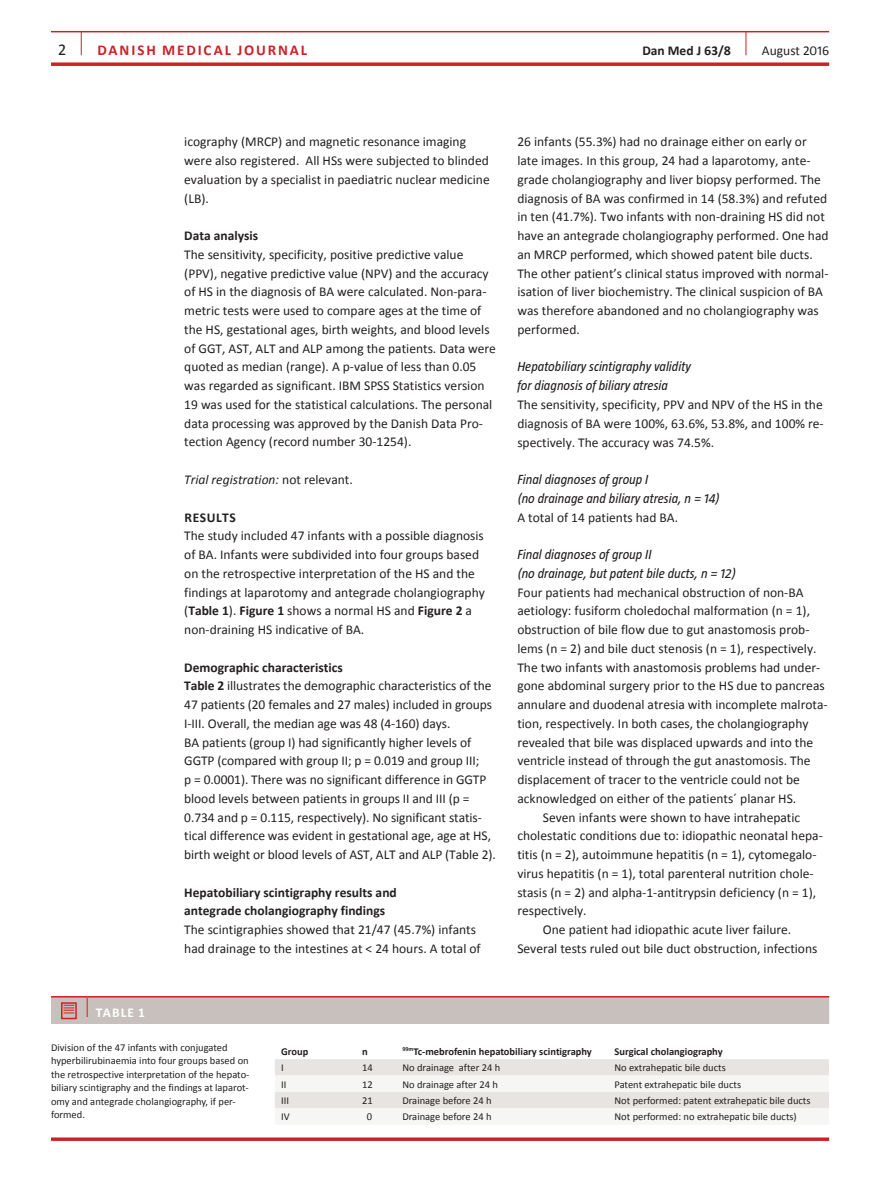
<style>
.page{position:relative;width:893px;height:1191px;background:#fff}
.page>*{position:absolute;margin:0;border:0;box-sizing:border-box;transform-origin:0 0}
.t1{font:16.5px "Calibri";color:#231f20}
.t2{font:700 15px "Calibri";letter-spacing:.125em;color:#cf2026}
.t3{font:13.5px/18.8px "Calibri";color:#231f20}
.t4{font:italic 13.5px/18.8px "Taz";color:#231f20}
.t5{font:700 13.5px/18.8px "Calibri";color:#231f20}
.t6{font:italic 13.5px "Calibri";color:#231f20}
.t7{font:700 13.5px "Calibri";letter-spacing:.075em;color:#fff}
.t8{font:10.5px/13.5px "Calibri";color:#231f20}
.t9{font:700 10.5px "Calibri";color:#231f20}
.s1{font-style:normal}
.s2{font-weight:700}
</style>
<div class="page">
<hr style="left:51px;top:31px;width:778px;height:1px;background:#cf2026">
<svg style="left:51px;top:62px;width:778px;height:4px;background:#d53d43"></svg>
<svg style="left:81px;top:32px;width:1px;height:23px"></svg>
<svg style="left:746px;top:32px;width:1px;height:23px"></svg>
<svg style="left:51px;top:996px;width:778px;height:28px;background:#c7b6b2"></svg>
<svg style="left:275px;top:1059px;width:554px;height:49px"></svg>
<svg style="left:51px;top:1137px;width:778px;height:4px;background:#d53d43"></svg>
<p class="t1" style="left:58px;top:40px;width:10px">2</p>
<p class="t2" style="left:98px;top:41px;width:191px">danish mEdical JOURNAL</p>
<p class="t5" style="left:642px;top:41px;width:90px">Dan Med J 63/8</p>
<p class="t3" style="left:762px;top:41px;width:69px">August 2016</p>
<p class="t3" style="left:184px;top:132px;width:307px">icography (MRCP) and magnetic resonance imaging were also registered. All HSs were subjected to blinded evaluation by a specialist in paediatric nuclear medicine (LB).</p>
<p class="t5" style="left:184px;top:226px;width:75px">Data analysis</p>
<p class="t3" style="left:184px;top:244px;width:313px">The sensitivity, specificity, positive predictive value (PPV), negative predictive value (NPV) and the accuracy of HS in the diagnosis of BA were calculated. Non-para&shy;metric tests were used to compare ages at the time of the HS, gestational ages, birth weights, and blood levels of GGT, AST, ALT and ALP among the patients. Data were quoted as median (range). A p-value of less than 0.05 was regarded as significant. IBM SPSS Statistics version 19 was used for the statistical calculations. The personal data processing was approved by the Danish Data Pro&shy;tection Agency (record number 30-1254).</p>
<p class="t6" style="left:184px;top:470px;width:170px">Trial registration: <span class="s1">not relevant.</span></p>
<p class="t5" style="left:185px;top:507px;width:53px">Results</p>
<p class="t3" style="left:184px;top:526px;width:302px">The study included 47 infants with a possible diagnosis of BA. Infants were subdivided into four groups based on the retrospective interpretation of the HS and the findings at laparotomy and antegrade cholangiography (<span class="s2">Table 1</span>). <span class="s2">Figure 1</span> shows a normal HS and <span class="s2">Figure 2</span> a non-draining HS indicative of BA.</p>
<p class="t3" style="left:184px;top:657px;width:313px"><span class="s2">Demographic characteristics<br>Table 2</span> illustrates the demographic characteristics of the 47 patients (20 females and 27 males) included in groups I-III. Overall, the median age was 48 (4-160) days.<br>BA patients (group I) had significantly higher levels of GGTP (compared with group II; p = 0.019 and group III;<br>p = 0.0001). There was no significant difference in GGTP blood levels between patients in groups II and III (p = 0.734 and p = 0.115, respectively). No significant statis&shy;tical difference was evident in gestational age, age at HS, birth weight or blood levels of AST, ALT and ALP (Table 2).</p>
<p class="t5" style="left:184px;top:882px;width:214px">Hepatobiliary scintigraphy results and antegrade cholangiography findings</p>
<p class="t3" style="left:184px;top:919px;width:298px">The scintigraphies showed that 21/47 (45.7%) infants had drainage to the intestines at &lt; 24 hours. A total of</p>
<p class="t3" style="left:517px;top:132px;width:313px">26 infants (55.3%) had no drainage either on early or late images. In this group, 24 had a laparotomy, ante&shy;grade cholangiography and liver biopsy performed. The diagnosis of BA was confirmed in 14 (58.3%) and refuted in ten (41.7%). Two infants with non-draining HS did not have an antegrade cholangiography performed. One had an MRCP performed, which showed patent bile ducts.<br>The other patient’s clinical status improved with normal&shy;isation of liver biochemistry. The clinical suspicion of BA was therefore abandoned and no cholangiography was performed.</p>
<p class="t4" style="left:517px;top:357px;width:175px">Hepatobiliary scintigraphy validity for diagnosis of biliary atresia</p>
<p class="t3" style="left:517px;top:394px;width:308px;text-align:justify">The sensitivity, specificity, PPV and NPV of the HS in the diagnosis of BA were 100%, 63.6%, 53.8%, and 100% re&shy;spectively. The accuracy was 74.5%.</p>
<p class="t4" style="left:517px;top:470px;width:204px">Final diagnoses of group I<br>(no drainage and biliary atresia, n = 14)</p>
<p class="t3" style="left:517px;top:507px;width:162px">A total of 14 patients had BA.</p>
<p class="t4" style="left:517px;top:545px;width:220px">Final diagnoses of group II<br>(no drainage, but patent bile ducts, n = 12)</p>
<p class="t3" style="left:517px;top:582px;width:288px">Four patients had mechanical obstruction of non-BA</p>
<p class="t3" style="left:517px;top:601px;width:294px">aetiology: fusiform choledochal malformation (n = 1),</p>
<p class="t3" style="left:517px;top:619px;width:294px">obstruction of bile flow due to gut anastomosis prob-</p>
<p class="t3" style="left:517px;top:638px;width:301px">lems (n = 2) and bile duct stenosis (n = 1), respectively.</p>
<p class="t3" style="left:517px;top:657px;width:304px">The two infants with anastomosis problems had under-</p>
<p class="t3" style="left:517px;top:676px;width:309px">gone abdominal surgery prior to the HS due to pancreas</p>
<p class="t3" style="left:517px;top:694px;width:312px">annulare and duodenal atresia with incomplete malrota-</p>
<p class="t3" style="left:517px;top:713px;width:293px">tion, respectively. In both cases, the cholangiography</p>
<p class="t3" style="left:517px;top:732px;width:297px">revealed that bile was displaced upwards and into the</p>
<p class="t3" style="left:517px;top:751px;width:295px">ventricle instead of through the gut anastomosis. The</p>
<p class="t3" style="left:517px;top:769px;width:284px">displacement of tracer to the ventricle could not be</p>
<p class="t3" style="left:517px;top:788px;width:280px">acknowledged on either of the patients´ planar HS.</p>
<p class="t3" style="left:543px;top:807px;width:259px">Seven infants were shown to have intrahepatic</p>
<p class="t3" style="left:517px;top:826px;width:307px">cholestatic conditions due to: idiopathic neonatal hepa-</p>
<p class="t3" style="left:517px;top:844px;width:300px">titis (n = 2), autoimmune hepatitis (n = 1), cytomegalo-</p>
<p class="t3" style="left:517px;top:863px;width:297px">virus hepatitis (n = 1), total parenteral nutrition chole-</p>
<p class="t3" style="left:517px;top:882px;width:300px">stasis (n = 2) and alpha-1-antitrypsin deficiency (n = 1),</p>
<p class="t3" style="left:517px;top:901px;width:71px">respectively.</p>
<p class="t3" style="left:543px;top:919px;width:250px">One patient had idiopathic acute liver failure.</p>
<p class="t3" style="left:517px;top:938px;width:302px">Several tests ruled out bile duct obstruction, infections</p>
<p class="t7" style="left:96px;top:1004px;width:50px">TablE 1</p>
<p class="t8" style="left:51px;top:1040px;width:200px">Division of the 47 infants with conjugated hyperbilirubinaemia into four groups based on the retrospective interpretation of the hepato&shy;biliary scintigraphy and the findings at laparot&shy;omy and antegrade cholangiography, if per&shy;formed.</p>
<p class="t9" style="left:281px;top:1045px;width:29px">Group</p>
<p class="t9" style="left:362px;top:1045px;width:7px">n</p>
<p class="t9" style="left:402px;top:1045px;width:191px"><sup>99m</sup>Tc-mebrofenin hepatobiliary scintigraphy</p>
<p class="t9" style="left:614px;top:1045px;width:110px">Surgical cholangiography</p>
<p class="t8" style="left:281px;top:1060px;width:4px">I</p>
<p class="t8" style="left:362px;top:1060px;width:12px">14</p>
<p class="t8" style="left:402px;top:1060px;width:99px">No drainage after 24 h</p>
<p class="t8" style="left:614px;top:1060px;width:113px">No extrahepatic bile ducts</p>
<p class="t8" style="left:281px;top:1077px;width:7px">II</p>
<p class="t8" style="left:362px;top:1077px;width:12px">12</p>
<p class="t8" style="left:402px;top:1077px;width:97px">No drainage after 24 h</p>
<p class="t8" style="left:614px;top:1077px;width:128px">Patent extrahepatic bile ducts</p>
<p class="t8" style="left:281px;top:1093px;width:9px">III</p>
<p class="t8" style="left:362px;top:1093px;width:12px">21</p>
<p class="t8" style="left:402px;top:1093px;width:91px">Drainage before 24 h</p>
<p class="t8" style="left:614px;top:1093px;width:198px">Not performed: patent extrahepatic bile ducts</p>
<p class="t8" style="left:281px;top:1109px;width:10px">IV</p>
<p class="t8" style="left:367px;top:1109px;width:7px">0</p>
<p class="t8" style="left:402px;top:1109px;width:91px">Drainage before 24 h</p>
<p class="t8" style="left:614px;top:1109px;width:184px">Not performed: no extrahepatic bile ducts)</p>
</div>
